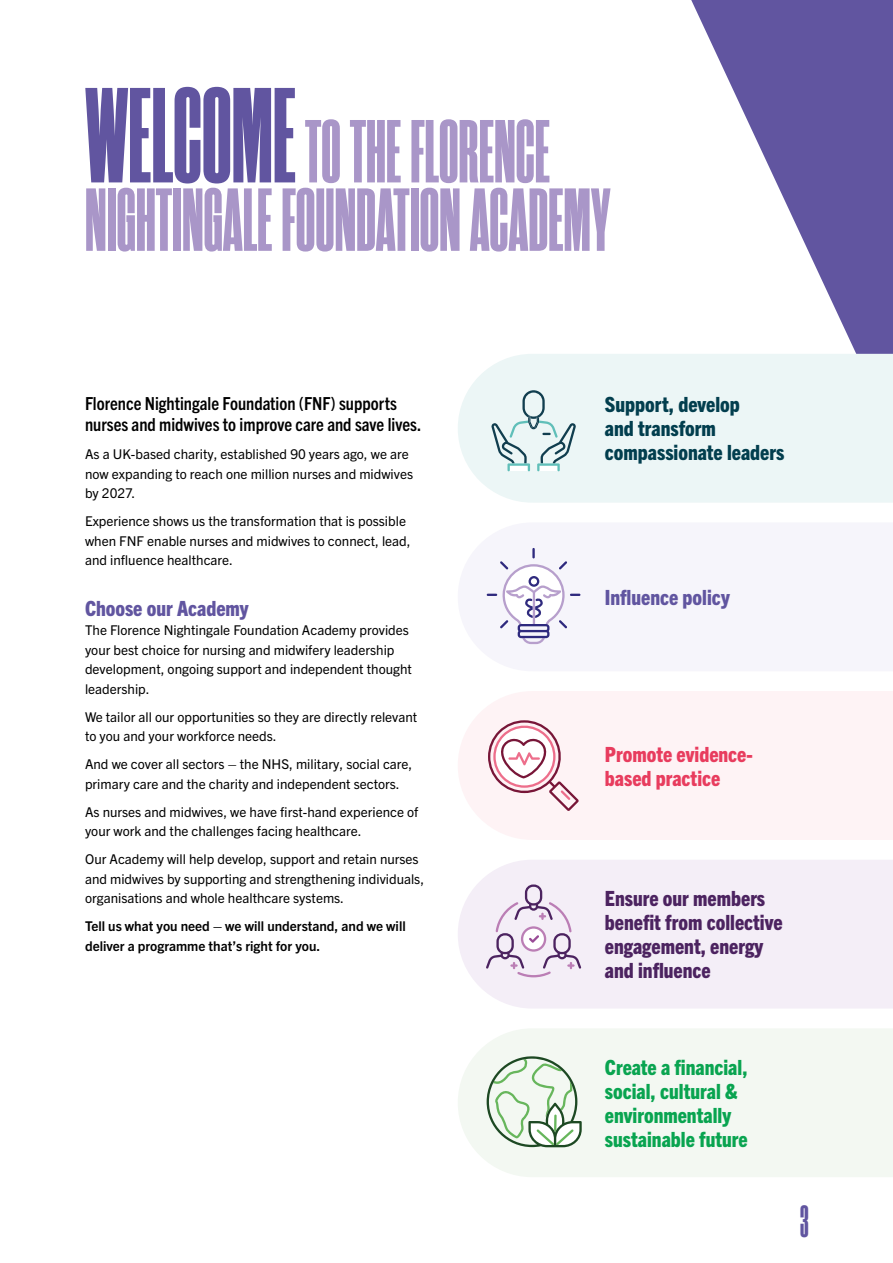
<style>
.page{position:relative;width:893px;height:1263px;background:#fff}
.page>*{position:absolute;margin:0;border:0;box-sizing:border-box;transform-origin:0 0}
.t1{font:800 89.25px/68.4px "Rama Gothic C";color:#a996c8}
.t2{font:800 45px "Rama Gothic C";color:#6155a0}
.t3{font:800 condensed 21px/24px "Trade Gothic Next LT Pro";color:#4c2360}
.t4{font:800 condensed 21px/24px "Trade Gothic Next LT Pro";color:#09a450}
.t5{font:800 condensed 21px/24px "Trade Gothic Next LT Pro";color:#023e4e}
.t6{font:800 condensed 21px "Trade Gothic Next LT Pro";color:#6155a0}
.t7{font:800 condensed 21px/24px "Trade Gothic Next LT Pro";color:#e83c5e}
.t8{font:700 condensed 18px/21px "Trade Gothic Next LT Pro";color:#000}
.t9{font:13.5px/19.5px "Trade Gothic Next LT Pro";color:#000}
.t10{font:700 13.5px/19.5px "Trade Gothic Next LT Pro";color:#000}
.s1{font-size:135px;color:#6155a0}
</style>
<div class="page">
<svg style="left:691px;top:0;width:202px;height:354px;fill:#6155a0"></svg>
<div style="left:458px;top:354px;width:435px;height:149px;background:#ecf6f6"></div>
<div style="left:458px;top:691px;width:435px;height:149px;background:#fef3f5"></div>
<div style="left:458px;top:860px;width:435px;height:148px;background:#f4eef7"></div>
<div style="left:458px;top:1029px;width:435px;height:148px;background:#f3f8f2"></div>
<svg style="left:487px;top:548px;width:93px;height:96px"></svg>
<svg style="left:488px;top:720px;width:91px;height:91px"></svg>
<svg style="left:486px;top:884px;width:95px;height:93px;background:#e2d5e5"></svg>
<svg style="left:487px;top:1056px;width:95px;height:92px"></svg>
<svg style="left:491px;top:390px;width:85px;height:81px;background:#cddee0"></svg>
<h1 class="t1" style="left:85px;top:121px;width:527px"><span class="s1">WELCOME</span>TO THE FLORENCE<br>NIGHTINGALE FOUNDATION ACADEMY</h1>
<h3 class="t8" style="left:85px;top:392px;width:338px">Florence Nightingale Foundation (FNF) supports nurses and midwives to improve care and save lives.</h3>
<p class="t9" style="left:85px;top:444px;width:330px">As a UK-based charity, established 90 years ago, we are now expanding to reach one million nurses and midwives by 2027.</p>
<p class="t9" style="left:85px;top:511px;width:327px">Experience shows us the transformation that is possible when FNF enable nurses and midwives to connect, lead, and influence healthcare.</p>
<h3 class="t6" style="left:85px;top:594px;width:165px">Choose our Academy</h3>
<p class="t9" style="left:85px;top:620px;width:328px">The Florence Nightingale Foundation Academy provides your best choice for nursing and midwifery leadership development, ongoing support and independent thought leadership.</p>
<p class="t9" style="left:85px;top:706px;width:334px">We tailor all our opportunities so they are directly relevant to you and your workforce needs.</p>
<p class="t9" style="left:85px;top:754px;width:329px">And we cover all sectors – the NHS, military, social care, primary care and the charity and independent sectors.</p>
<p class="t9" style="left:85px;top:801px;width:335px">As nurses and midwives, we have first-hand experience of your work and the challenges facing healthcare.</p>
<p class="t9" style="left:85px;top:849px;width:341px">Our Academy will help develop, support and retain nurses and midwives by supporting and strengthening individuals, organisations and whole healthcare systems.</p>
<p class="t10" style="left:85px;top:916px;width:322px">Tell us what you need – we will understand, and we will deliver a programme that’s right for you.</p>
<h3 class="t5" style="left:605px;top:391px;width:181px">Support, develop<br>and transform compassionate leaders</h3>
<h3 class="t6" style="left:605px;top:583px;width:126px">Influence policy</h3>
<h3 class="t7" style="left:605px;top:741px;width:149px">Promote evidence&shy;based practice</h3>
<h3 class="t3" style="left:605px;top:885px;width:179px">Ensure our members benefit from collective engagement, energy and influence</h3>
<h3 class="t4" style="left:605px;top:1054px;width:144px">Create a financial, social, cultural &amp; environmentally sustainable future</h3>
<h2 class="t2" style="left:800px;top:1200px;width:10px">3</h2>
</div>
